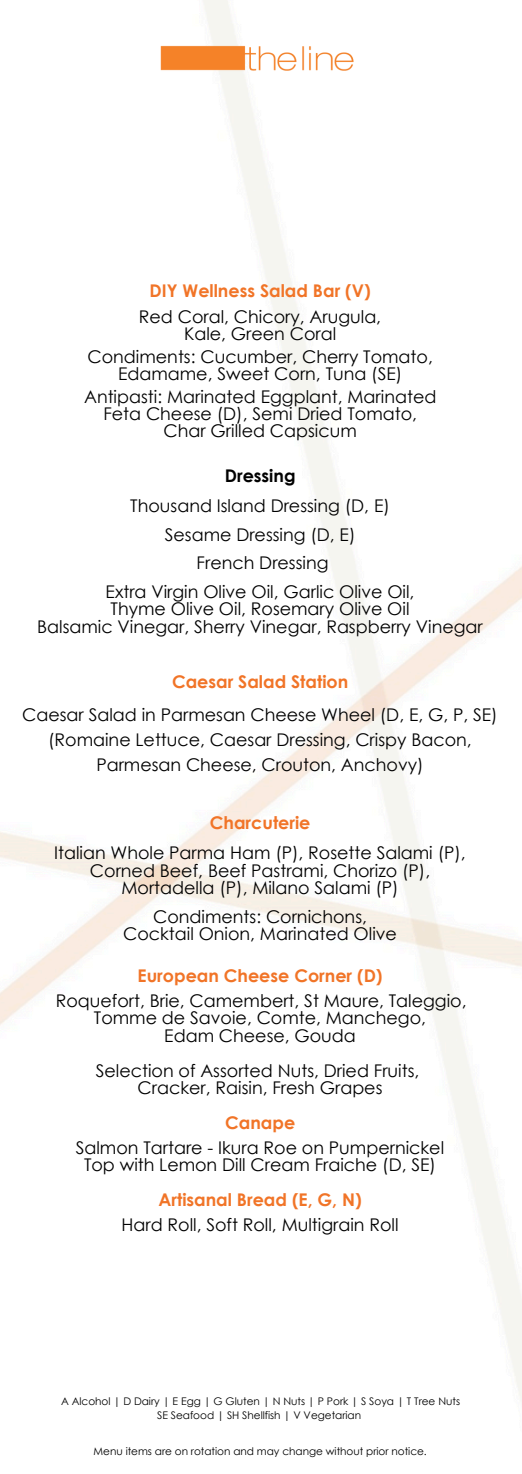
<style>
.page{position:relative;width:522px;height:1474px;background:#fff}
.page>*{position:absolute;margin:0;border:0;box-sizing:border-box;transform-origin:0 0}
.t1{font:17.5px/17.5px "Century Gothic";color:#000;text-align:center}
.t2{font:700 17.5px "Century Gothic";color:#f17427}
.t3{font:700 17.5px "Century Gothic";color:#000}
.t4{font:10.5px "Century Gothic";color:#000}
</style>
<div class="page">
<img style="left:160px;top:29px;width:194px;height:56px">
<h1 class="t2" style="left:149px;top:279px;width:222px">DIY Wellness Salad Bar (V)</h1>
<h2 class="t1" style="left:139px;top:307px;width:243px">Red Coral, Chicory, Arugula,<br>Kale, Green Coral</h2>
<h2 class="t1" style="left:87px;top:347px;width:346px;line-height:17px">Condiments: Cucumber, Cherry Tomato,<br>Edamame, Sweet Corn, Tuna (SE)</h2>
<h2 class="t1" style="left:84px;top:388px;width:353px;line-height:17px">Antipasti: Marinated Eggplant, Marinated<br>Feta Cheese (D), Semi Dried Tomato,<br>Char Grilled Capsicum</h2>
<h1 class="t3" style="left:224px;top:464px;width:72px">Dressing</h1>
<h2 class="t1" style="left:130px;top:496px;width:261px">Thousand Island Dressing (D, E)</h2>
<h2 class="t1" style="left:164px;top:525px;width:192px">Sesame Dressing (D, E)</h2>
<h2 class="t1" style="left:196px;top:554px;width:133px">French Dressing</h2>
<h2 class="t1" style="left:37px;top:582px;width:446px">Extra Virgin Olive Oil, Garlic Olive Oil,<br>Thyme Olive Oil, Rosemary Olive Oil<br>Balsamic Vinegar, Sherry Vinegar, Raspberry Vinegar</h2>
<h1 class="t2" style="left:172px;top:670px;width:177px">Caesar Salad Station</h1>
<h2 class="t1" style="left:22px;top:702px;width:476px;line-height:24.5px">Caesar Salad in Parmesan Cheese Wheel (D, E, G, P, SE) (Romaine Lettuce, Caesar Dressing, Crispy Bacon,<br>Parmesan Cheese, Crouton, Anchovy)</h2>
<h1 class="t2" style="left:210px;top:811px;width:102px">Charcuterie</h1>
<h2 class="t1" style="left:54px;top:844px;width:412px">Italian Whole Parma Ham (P), Rosette Salami (P),<br>Corned Beef, Beef Pastrami, Chorizo (P),<br>Mortadella (P), Milano Salami (P)</h2>
<h2 class="t1" style="left:123px;top:907px;width:275px">Condiments: Cornichons,<br>Cocktail Onion, Marinated Olive</h2>
<h1 class="t2" style="left:137px;top:965px;width:246px">European Cheese Corner (D)</h1>
<h2 class="t1" style="left:56px;top:991px;width:412px">Roquefort, Brie, Camembert, St Maure, Taleggio,<br>Tomme de Savoie, Comte, Manchego,<br>Edam Cheese, Gouda</h2>
<h2 class="t1" style="left:96px;top:1061px;width:324px">Selection of Assorted Nuts, Dried Fruits,<br>Cracker, Raisin, Fresh Grapes</h2>
<h1 class="t2" style="left:225px;top:1112px;width:72px">Canape</h1>
<h2 class="t1" style="left:76px;top:1138px;width:369px">Salmon Tartare - Ikura Roe on Pumpernickel<br>Top with Lemon Dill Cream Fraiche (D, SE)</h2>
<h1 class="t2" style="left:158px;top:1189px;width:204px">Artisanal Bread (E, G, N)</h1>
<h2 class="t1" style="left:121px;top:1215px;width:278px">Hard Roll, Soft Roll, Multigrain Roll</h2>
<p class="t4" style="left:61px;top:1395px;width:400px">A Alcohol | D Dairy | E Egg | G Gluten | N Nuts | P Pork | S Soya | T Tree Nuts</p>
<p class="t4" style="left:157px;top:1409px;width:205px">SE Seafood | SH Shellfish | V Vegetarian</p>
<p class="t4" style="left:93px;top:1444px;width:334px">Menu items are on rotation and may change without prior notice.</p>
</div>
